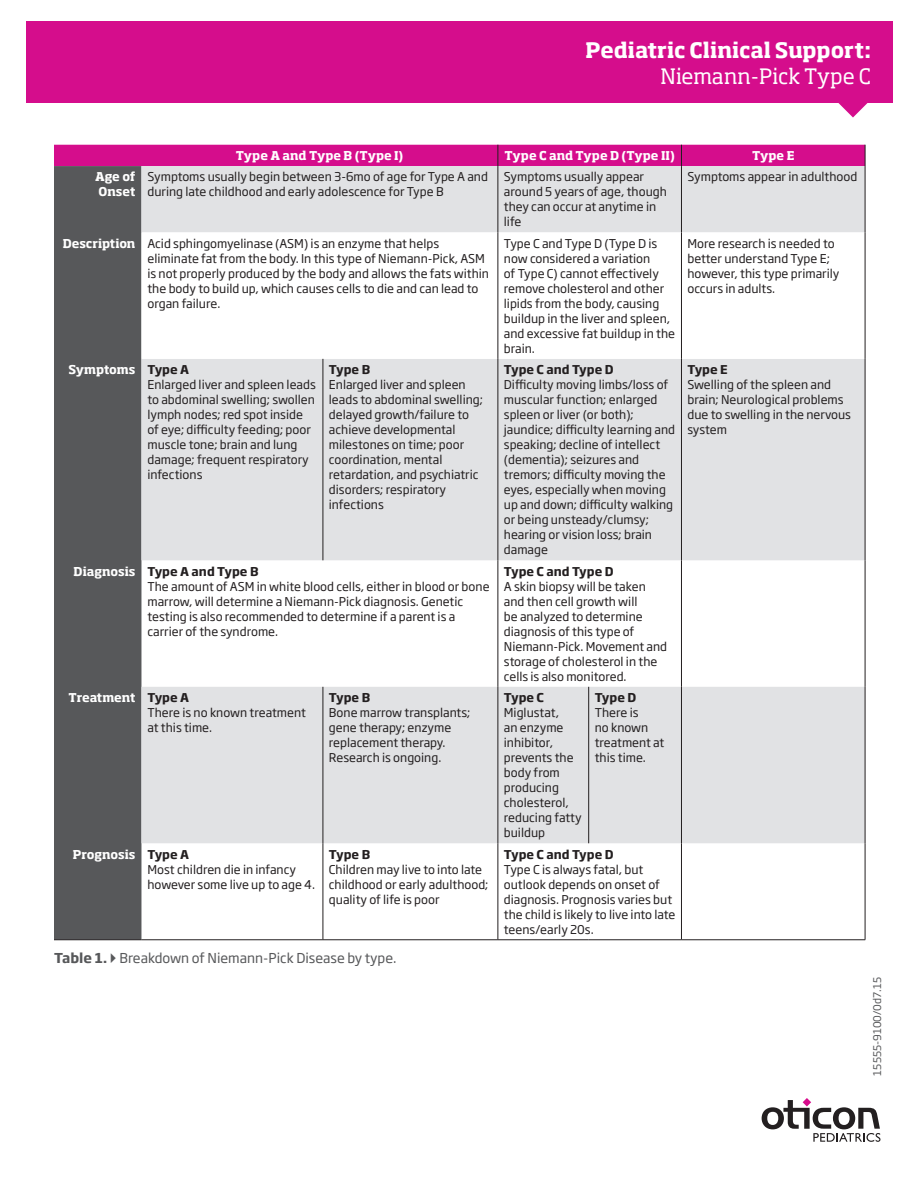
<style>
.page{position:relative;width:918px;height:1188px;background:#fff}
.page>*{position:absolute;margin:0;border:0;box-sizing:border-box;transform-origin:0 0}
.t1{font:700 21px "Soho Pro";color:#fff}
.t2{font:21px "Soho Pro";color:#fff}
.t3{font:13.5px "Soho Gothic Pro";color:#57585a}
.t4{font:12px/15px "Soho Gothic Pro";color:#231f20}
.t5{font:700 12px/15px "Soho Pro";letter-spacing:-.005em;color:#fff}
.t6{font:700 12px "Soho Gothic Pro";color:#231f20}
.t7{font:10.5px "Soho Gothic Pro";color:#57585a}
.s1{font-family:"Soho Pro";font-weight:700;color:#fff}
.s2{font-family:"Soho Gothic Pro";color:#231f20}
.s3{font-weight:700}
</style>
<div class="page">
<div style="left:27px;top:21px;width:866px;height:81px;background:#d50d8c"></div>
<svg style="left:835px;top:102px;width:36px;height:16px"></svg>
<svg style="left:762px;top:1098px;width:118px;height:44px"></svg>
<div style="left:54px;top:166px;width:87px;height:774px;background:#57585a"></div>
<svg style="left:141px;top:166px;width:724px;height:677px;fill:#e1e2e4"></svg>
<svg style="left:141px;top:232px;width:724px;height:127px"></svg>
<hr style="left:323px;top:359px;width:1px;height:201px;background:#231f20">
<hr style="left:498px;top:560px;width:1px;height:127px;background:#231f20">
<hr style="left:323px;top:687px;width:1px;height:156px;background:#231f20">
<hr style="left:323px;top:843px;width:1px;height:97px;background:#231f20">
<hr style="left:498px;top:166px;width:1px;height:66px;background:#231f20">
<hr style="left:498px;top:232px;width:1px;height:127px;background:#231f20">
<hr style="left:498px;top:359px;width:1px;height:201px;background:#231f20">
<hr style="left:498px;top:687px;width:1px;height:156px;background:#231f20">
<hr style="left:498px;top:843px;width:1px;height:97px;background:#231f20">
<hr style="left:681px;top:166px;width:1px;height:66px;background:#231f20">
<hr style="left:681px;top:232px;width:1px;height:127px;background:#231f20">
<hr style="left:681px;top:359px;width:1px;height:201px;background:#231f20">
<hr style="left:681px;top:560px;width:1px;height:127px;background:#231f20">
<hr style="left:588px;top:687px;width:1px;height:156px;background:#231f20">
<hr style="left:681px;top:843px;width:1px;height:97px;background:#231f20">
<div style="left:54px;top:145px;width:812px;height:21px;background:#d50d8c"></div>
<hr style="left:865px;top:166px;width:1px;height:66px;background:#231f20">
<hr style="left:865px;top:232px;width:1px;height:127px;background:#231f20">
<hr style="left:865px;top:359px;width:1px;height:201px;background:#231f20">
<hr style="left:865px;top:560px;width:1px;height:127px;background:#231f20">
<hr style="left:865px;top:687px;width:1px;height:156px;background:#231f20">
<hr style="left:865px;top:843px;width:1px;height:97px;background:#231f20">
<hr style="left:681px;top:687px;width:1px;height:156px;background:#231f20">
<hr style="left:54px;top:940px;width:87px;height:1px;background:#231f20">
<hr style="left:141px;top:940px;width:182px;height:1px;background:#231f20">
<hr style="left:323px;top:940px;width:175px;height:1px;background:#231f20">
<hr style="left:498px;top:940px;width:91px;height:1px;background:#231f20">
<hr style="left:589px;top:940px;width:92px;height:1px;background:#231f20">
<hr style="left:681px;top:940px;width:184px;height:1px;background:#231f20">
<h1 class="t1" style="left:585px;top:35px;width:287px">Pediatric Clinical Support:</h1>
<h1 class="t2" style="left:661px;top:62px;width:212px">Niemann-Pick Type C</h1>
<p class="t5" style="left:236px;top:147px;width:169px">Type A and Type B (Type I)</p>
<p class="t5" style="left:505px;top:147px;width:172px">Type C and Type D (Type II)</p>
<p class="t5" style="left:752px;top:147px;width:44px">Type E</p>
<p class="t5" style="left:95px;top:169px;width:42px">Age of<br>Onset</p>
<p class="t4" style="left:147px;top:169px;width:342px">Symptoms usually begin between 3-6mo of age for Type A and during late childhood and early adolescence for Type B</p>
<p class="t4" style="left:504px;top:169px;width:165px">Symptoms usually appear around 5 years of age, though they can occur at anytime in life</p>
<p class="t4" style="left:687px;top:169px;width:171px">Symptoms appear in adulthood</p>
<p class="t4" style="left:147px;top:235px;width:343px;text-indent:-85px"><span class="s1">Description</span> Acid sphingomyelinase (ASM) is an enzyme that helps eliminate fat from the body. In this type of Niemann-Pick, ASM is not properly produced by the body and allows the fats within the body to build up, which causes cells to die and can lead to organ failure.</p>
<p class="t4" style="left:504px;top:235px;width:173px">Type C and Type D (Type D is now considered a variation<br>of Type C) cannot effectively remove cholesterol and other lipids from the body, causing buildup in the liver and spleen, and excessive fat buildup in the brain.</p>
<p class="t4" style="left:687px;top:235px;width:153px">More research is needed to better understand Type E; however, this type primarily occurs in adults.</p>
<p class="t5" style="left:69px;top:361px;width:122px">Symptoms <span class="s2">Type A</span></p>
<p class="t4" style="left:147px;top:377px;width:170px">Enlarged liver and spleen leads to abdominal swelling; swollen lymph nodes; red spot inside of eye; difficulty feeding; poor muscle tone; brain and lung damage; frequent respiratory infections</p>
<p class="t6" style="left:504px;top:360px;width:111px">Type C and Type D</p>
<p class="t4" style="left:504px;top:377px;width:173px">Difficulty moving limbs/loss of muscular function; enlarged spleen or liver (or both); jaundice; difficulty learning and speaking; decline of intellect (dementia); seizures and tremors; difficulty moving the eyes, especially when moving up and down; difficulty walking or being unsteady/clumsy; hearing or vision loss; brain damage</p>
<p class="t6" style="left:329px;top:360px;width:43px">Type B</p>
<p class="t4" style="left:329px;top:377px;width:156px">Enlarged liver and spleen leads to abdominal swelling; delayed growth/failure to achieve developmental milestones on time; poor coordination, mental retardation, and psychiatric disorders; respiratory infections</p>
<p class="t6" style="left:687px;top:360px;width:42px">Type E</p>
<p class="t4" style="left:687px;top:377px;width:165px">Swelling of the spleen and brain; Neurological problems due to swelling in the nervous system</p>
<p class="t4" style="left:147px;top:563px;width:344px;text-indent:-74px"><span class="s1">Diagnosis</span> <span class="s3">Type A and Type B<br></span>The amount of ASM in white blood cells, either in blood or bone marrow, will determine a Niemann-Pick diagnosis. Genetic testing is also recommended to determine if a parent is a carrier of the syndrome.</p>
<p class="t6" style="left:504px;top:562px;width:111px">Type C and Type D</p>
<p class="t4" style="left:504px;top:578px;width:165px">A skin biopsy will be taken and then cell growth will<br>be analyzed to determine diagnosis of this type of<br>Niemann-Pick. Movement and storage of cholesterol in the cells is also monitored.</p>
<p class="t5" style="left:69px;top:689px;width:122px">Treatment <span class="s2">Type A</span></p>
<p class="t4" style="left:147px;top:705px;width:160px">There is no known treatment at this time.</p>
<p class="t6" style="left:329px;top:688px;width:43px">Type B</p>
<p class="t4" style="left:329px;top:705px;width:143px">Bone marrow transplants; gene therapy; enzyme replacement therapy.<br>Research is ongoing.</p>
<p class="t6" style="left:504px;top:688px;width:42px">Type C</p>
<p class="t4" style="left:504px;top:705px;width:79px">Miglustat,<br>an enzyme inhibitor, prevents the body from producing cholesterol, reducing fatty buildup</p>
<p class="t6" style="left:595px;top:688px;width:43px">Type D</p>
<p class="t4" style="left:595px;top:705px;width:71px">There is<br>no known treatment at this time.</p>
<p class="t5" style="left:73px;top:846px;width:118px">Prognosis <span class="s2">Type A</span></p>
<p class="t4" style="left:147px;top:861px;width:169px">Most children die in infancy however some live up to age 4.</p>
<p class="t6" style="left:329px;top:845px;width:43px">Type B</p>
<p class="t4" style="left:329px;top:861px;width:161px">Children may live to into late childhood or early adulthood; quality of life is poor</p>
<p class="t6" style="left:504px;top:845px;width:111px">Type C and Type D</p>
<p class="t4" style="left:504px;top:861px;width:173px">Type C is always fatal, but outlook depends on onset of diagnosis. Prognosis varies but the child is likely to live into late teens/early 20s.</p>
<p class="t3" style="left:54px;top:948px;width:344px"><span class="s3">Table 1.</span> Breakdown of Niemann-Pick Disease by type.</p>
<p class="t7" style="left:869px;top:1076px;width:100px;rotate:-90deg">15555-9100/0d7.15</p>
</div>
